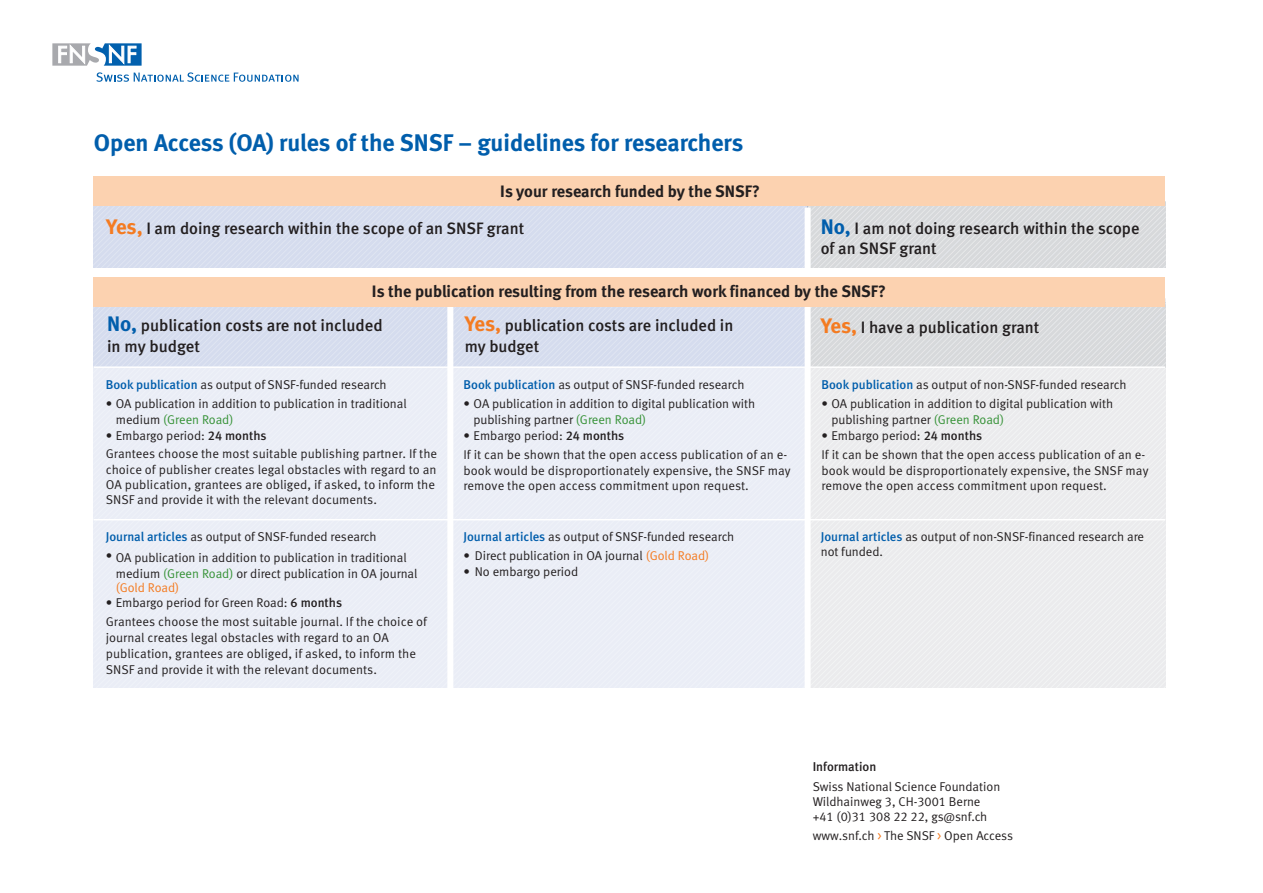
<style>
.page{position:relative;width:1263px;height:893px;background:#fff}
.page>*{position:absolute;margin:0;border:0;box-sizing:border-box;transform-origin:0 0}
.t1{font:24px "Meta Bold LF";color:#015eac}
.t2{font:16.5px/20.2px "Meta Medium LF";color:#231f20}
.t3{font:16.5px "Meta Bold LF";color:#231f20}
.t4{font:12.75px/15.8px "Meta Normal LF";color:#231f20}
.t5{font:12.75px/15.8px "Meta OT Norm";color:#231f20}
.t6{font:12.75px "Meta Medium LF";color:#231f20}
.t7{font:12.75px "Meta Normal LF";letter-spacing:-.005em;color:#f47b21}
.s1{font-family:"Meta Bold LF";font-size:21px;color:#f47b21}
.s2{font-family:"Meta Bold LF";font-size:21px;color:#015eac}
.s3{font-family:"Meta Medium LF";color:#015eac}
.s4{font-family:"Meta Normal"}
.s5{color:#369237}
.s6{font-family:"Meta Medium LF"}
.s7{color:#f47b21}
</style>
<div class="page">
<div style="left:94px;top:367px;width:713px;height:321px;background:#eaeef6"></div>
<div style="left:807px;top:303px;width:358px;height:385px;background:#ebebed"></div>
<div style="left:94px;top:300px;width:713px;height:67px;background:#d5dcee"></div>
<div style="left:94px;top:202px;width:714px;height:65px;background:#d5dcee"></div>
<div style="left:808px;top:202px;width:357px;height:65px;background:linear-gradient(to right,#dbdcde,#dbdcde)"></div>
<div style="left:805px;top:208px;width:6px;height:61px;background:#fff"></div>
<div style="left:808px;top:299px;width:357px;height:68px;background:linear-gradient(to right,#dbdcde,#dbdcde)"></div>
<hr style="left:94px;top:519px;width:1071px;height:1px;background:#fff">
<hr style="left:94px;top:366px;width:1071px;height:2px;background:#fff">
<div style="left:447px;top:296px;width:6px;height:412px;background:#fff"></div>
<div style="left:805px;top:296px;width:6px;height:411px;background:#fff"></div>
<svg style="left:96px;top:72px;width:203px;height:10px"></svg>
<svg style="left:52px;top:43px;width:90px;height:23px"></svg>
<div style="left:94px;top:277px;width:1071px;height:29px;background:#fcd2b0"></div>
<div style="left:94px;top:177px;width:1071px;height:29px;background:#fcd2b0"></div>
<h1 class="t1" style="left:94px;top:129px;width:651px">Open Access (OA) rules of the SNSF – guidelines for researchers</h1>
<p class="t3" style="left:500px;top:181px;width:261px">Is your research funded by the SNSF?</p>
<p class="t2" style="left:106px;top:218px;width:419px"><span class="s1">Yes,</span> I am doing research within the scope of an SNSF grant</p>
<p class="t2" style="left:821px;top:218px;width:320px"><span class="s2">No,</span> I am not doing research within the scope of an SNSF grant</p>
<p class="t3" style="left:372px;top:282px;width:515px">Is the publication resulting from the research work financed by the SNSF?</p>
<p class="t2" style="left:107px;top:315px;width:277px"><span class="s2">No,</span> publication costs are not included in my budget</p>
<p class="t4" style="left:106px;top:376px;width:282px"><span class="s3">Book publication</span> as output of SNSF-funded research</p>
<p class="t4" style="left:116px;top:396px;width:292px;text-indent:-10px"><span class="s4">•</span> OA publication in addition to publication in traditional medium <span class="s5">(Green Road)</span></p>
<p class="t4" style="left:106px;top:427px;width:162px"><span class="s4">•</span> Embargo period: <span class="s6">24 months</span></p>
<p class="t5" style="left:106px;top:446px;width:333px;line-height:15.3px">Grantees choose the most suitable publishing partner. If the choice of publisher creates legal obstacles with regard to an OA publication, grantees are obliged, if asked, to inform the SNSF and provide it with the relevant documents.</p>
<p class="t4" style="left:106px;top:528px;width:272px"><span class="s3">Journal articles</span> as output of SNSF-funded research</p>
<p class="t4" style="left:116px;top:550px;width:303px;text-indent:-10px"><sup>•</sup> OA publication in addition to publication in traditional medium <span class="s5">(Green Road)</span> or direct publication in OA journal</p>
<p class="t7" style="left:116px;top:580px;width:65px">(Gold Road)</p>
<p class="t4" style="left:106px;top:595px;width:238px"><span class="s4">•</span> Embargo period for Green Road: <span class="s6">6 months</span></p>
<p class="t5" style="left:106px;top:614px;width:323px">Grantees choose the most suitable journal. If the choice of journal creates legal obstacles with regard to an OA publication, grantees are obliged, if asked, to inform the SNSF and provide it with the relevant documents.</p>
<p class="t2" style="left:465px;top:315px;width:270px"><span class="s1">Yes,</span> publication costs are included in my budget</p>
<p class="t4" style="left:463px;top:376px;width:282px"><span class="s3">Book publication</span> as output of SNSF-funded research</p>
<p class="t4" style="left:474px;top:396px;width:283px;text-indent:-10px"><span class="s4">•</span> OA publication in addition to digital publication with publishing partner <span class="s5">(Green Road)</span></p>
<p class="t4" style="left:463px;top:427px;width:162px"><span class="s4">•</span> Embargo period: <span class="s6">24 months</span></p>
<p class="t5" style="left:463px;top:447px;width:329px">If it can be shown that the open access publication of an e&shy;book would be disproportionately expensive, the SNSF may remove the open access commitment upon request.</p>
<p class="t4" style="left:463px;top:528px;width:272px"><span class="s3">Journal articles</span> as output of SNSF-funded research</p>
<p class="t4" style="left:463px;top:548px;width:247px"><span class="s4">•</span> Direct publication in OA journal <span class="s7">(Gold Road)</span></p>
<p class="t4" style="left:463px;top:563px;width:116px"><span class="s4">•</span> No embargo period</p>
<p class="t2" style="left:821px;top:317px;width:220px"><span class="s1">Yes,</span> I have a publication grant</p>
<p class="t4" style="left:821px;top:376px;width:307px"><span class="s3">Book publication</span> as output of non-SNSF-funded research</p>
<p class="t4" style="left:831px;top:396px;width:283px;text-indent:-10px"><span class="s4">•</span> OA publication in addition to digital publication with publishing partner <span class="s5">(Green Road)</span></p>
<p class="t4" style="left:821px;top:427px;width:162px"><span class="s4">•</span> Embargo period: <span class="s6">24 months</span></p>
<p class="t5" style="left:821px;top:447px;width:329px">If it can be shown that the open access publication of an e&shy;book would be disproportionately expensive, the SNSF may remove the open access commitment upon request.</p>
<p class="t4" style="left:821px;top:528px;width:325px"><span class="s3">Journal articles</span> as output of non-SNSF-financed research are not funded.</p>
<p class="t6" style="left:813px;top:759px;width:65px">Information</p>
<p class="t4" style="left:813px;top:779px;width:189px;line-height:15px">Swiss National Science Foundation<br>Wildhainweg 3, CH-3001 Berne +41 (0)31 308 22 22, gs@snf.ch</p>
<p class="t4" style="left:813px;top:828px;width:202px">www.snf.ch <span class="s7">&gt;</span> The SNSF <span class="s7">&gt;</span> Open Access</p>
</div>
